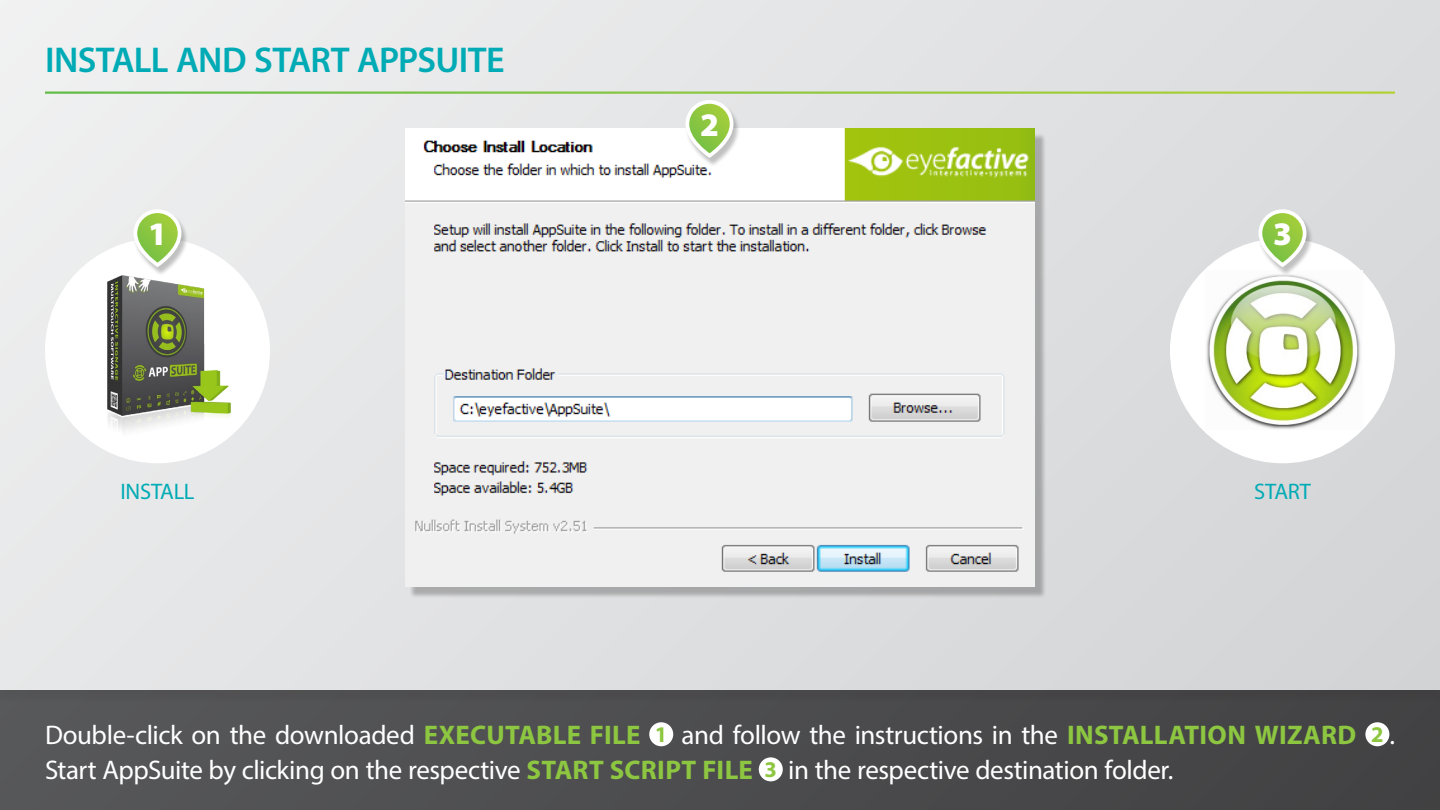
<style>
.page{position:relative;width:1440px;height:810px;background:#fff}
.page>*{position:absolute;margin:0;border:0;box-sizing:border-box;transform-origin:0 0}
.t1{font:600 36px "Myriad Pro";letter-spacing:-.02em;color:#00abb5}
.t2{font:900 33px "Myriad Pro";color:#fff}
.t3{font:27px/35.1px "Myriad Pro";letter-spacing:-.015em;color:#fff}
.t4{font:22.5px "Myriad Pro";letter-spacing:-.015em;color:#00abb5}
.s1{font-weight:700;color:#8dc640}
.s2{font-weight:700;font-size:22.5px;color:#8dc640}
</style>
<div class="page">
<div style="left:0;top:690px;width:1440px;height:120px;background:#4c4c4e"></div>
<div style="left:0;top:0;width:1440px;height:690px;background:linear-gradient(to right,#ecedee,#d7d8d9)"></div>
<hr style="left:45px;top:92px;width:1350px;height:2px;background:#fff">
<div style="left:409px;top:133px;width:638px;height:466px;background:#000;opacity:.25"></div>
<img style="left:405px;top:129px;width:630px;height:458px">
<div style="left:649px;top:722px;width:24px;height:24px;background:#fff;border-radius:50%"></div>
<div style="left:1365px;top:722px;width:24px;height:24px;background:#fff;border-radius:50%"></div>
<div style="left:759px;top:757px;width:24px;height:24px;background:#fff;border-radius:50%"></div>
<div style="left:685px;top:102px;width:56px;height:65px;background:#000;opacity:.25"></div>
<svg style="left:687px;top:102px;width:45px;height:54px;background:#a1cf62"></svg>
<div style="left:685px;top:100px;width:48px;height:58px;border:4px solid #fff;border-radius:22px"></div>
<div style="left:45px;top:238px;width:225px;height:225px;background:#fff;border-radius:50%"></div>
<img style="left:84px;top:258px;width:169px;height:189px">
<div style="left:1170px;top:238px;width:225px;height:225px;background:#fff;border-radius:50%"></div>
<img style="left:1206px;top:277px;width:155px;height:152px">
<div style="left:133px;top:211px;width:56px;height:66px;background:#000;opacity:.25"></div>
<svg style="left:135px;top:211px;width:45px;height:54px;background:#a1cf62"></svg>
<div style="left:134px;top:209px;width:48px;height:58px;border:4px solid #fff;border-radius:22px"></div>
<div style="left:1258px;top:211px;width:56px;height:66px;background:#000;opacity:.25"></div>
<svg style="left:1260px;top:211px;width:45px;height:54px;background:#a1cf62"></svg>
<div style="left:1258px;top:209px;width:48px;height:58px;border:4px solid #fff;border-radius:22px"></div>
<h1 class="t1" style="left:45px;top:37px;width:461px">INSTALL AND START APPSUITE</h1>
<p class="t2" style="left:700px;top:106px;width:20px">2</p>
<p class="t2" style="left:148px;top:215px;width:20px">1</p>
<p class="t2" style="left:1273px;top:215px;width:20px">3</p>
<p class="t4" style="left:120px;top:478px;width:76px">INSTALL</p>
<p class="t4" style="left:1254px;top:478px;width:58px">START</p>
<p class="t3" style="left:45px;top:717px;width:1352px">Double-click on the downloaded <span class="s1">EXECUTABLE FILE</span> <span class="s2">1</span> and follow the instructions in the <span class="s1">INSTALLATION WIZARD</span> <span class="s2">2</span> .<br>Start AppSuite by clicking on the respective <span class="s1">START SCRIPT FILE</span> <span class="s2">3</span> in the respective destination folder.</p>
</div>
